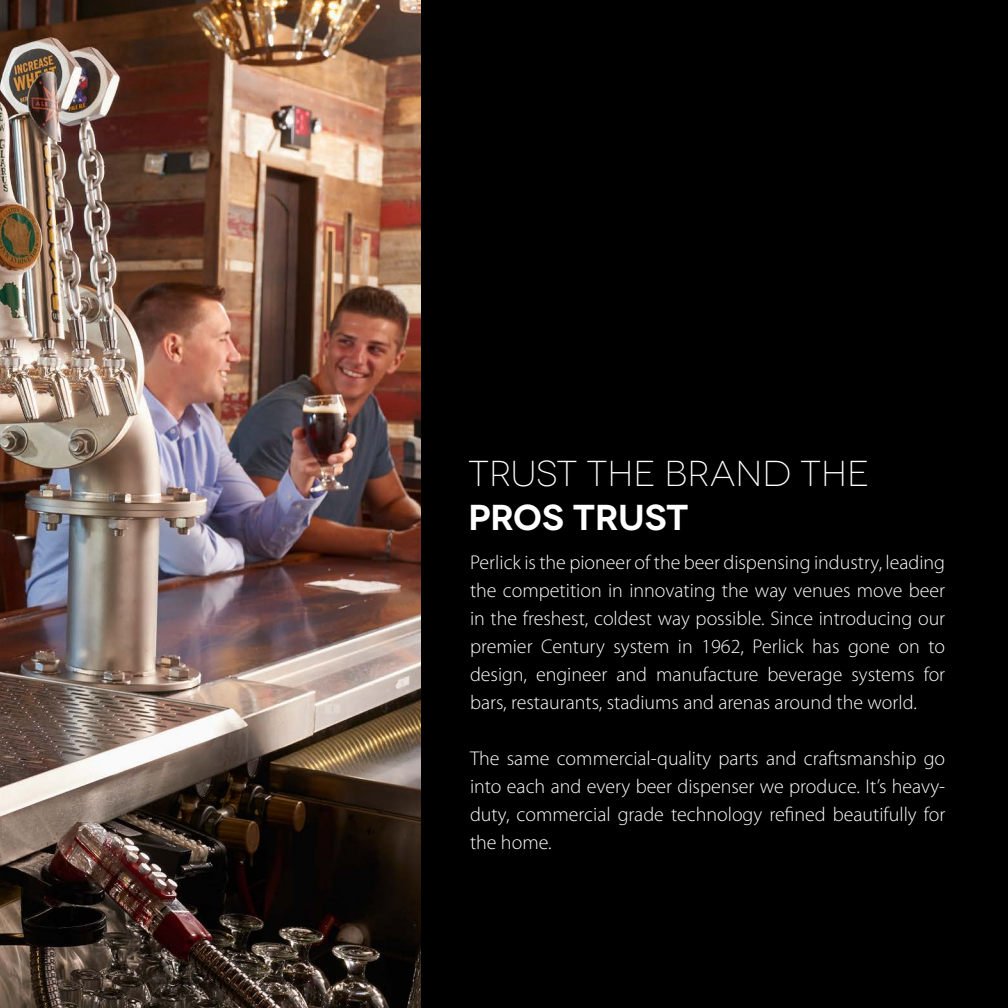
<style>
.page{position:relative;width:1008px;height:1008px;background:#fff}
.page>*{position:absolute;margin:0;border:0;box-sizing:border-box;transform-origin:0 0}
.t1{font:300 36px "Novecentowide";color:#fff}
.t2{font:600 36px "Novecentowide";letter-spacing:-.005em;color:#fff}
.t3{font:300 20px/28px "Myriad Pro";color:#fff;text-align:justify}
</style>
<div class="page">
<div style="left:396px;top:0;width:612px;height:1008px;background:#000"></div>
<img style="left:0;top:0;width:421px;height:1008px">
<h1 class="t1" style="left:468px;top:453px;width:403px">TRUST THE BRAND THE</h1>
<h1 class="t2" style="left:468px;top:495px;width:222px">PROS TRUST</h1>
<p class="t3" style="left:470px;top:548px;width:477px">Perlick is the pioneer of the beer dispensing industry, leading the competition in innovating the way venues move beer in the freshest, coldest way possible. Since introducing our premier Century system in 1962, Perlick has gone on to design, engineer and manufacture beverage systems for bars, restaurants, stadiums and arenas around the world.</p>
<p class="t3" style="left:470px;top:744px;width:477px">The same commercial-quality parts and craftsmanship go into each and every beer dispenser we produce. It’s heavy&shy;duty, commercial grade technology refined beautifully for the home.</p>
</div>
